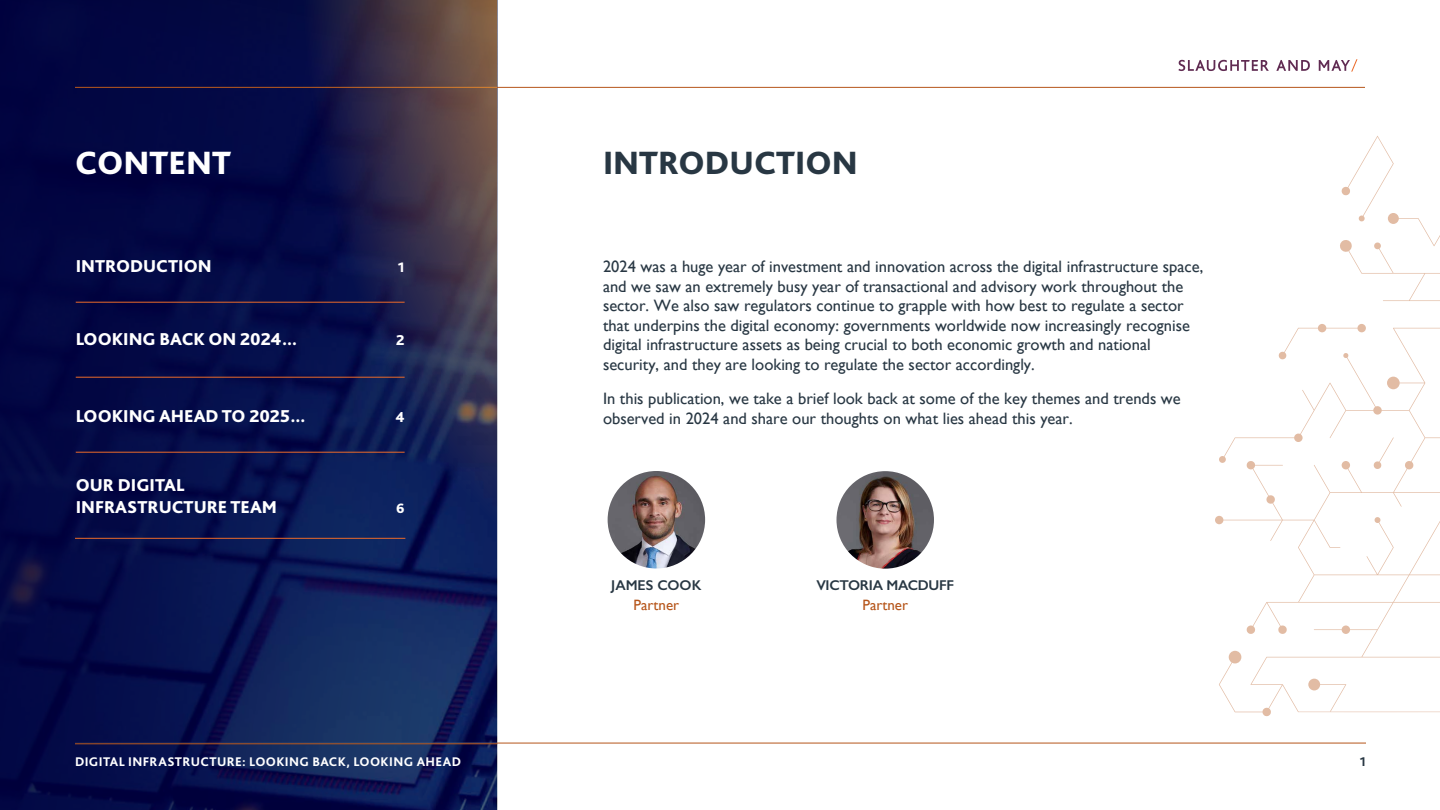
<style>
.page{position:relative;width:1440px;height:810px;background:#fff}
.page>*{position:absolute;margin:0;border:0;box-sizing:border-box;transform-origin:0 0}
.t1{font:800 33.75px "Bliss Pro";color:#283743}
.t2{font:800 33.75px "Bliss Pro";color:#fff}
.t3{font:800 18px/21.6px "Bliss Pro";color:#fff}
.t4{font:16.5px/19.5px "Gill Sans";color:#283743}
.t5{font:15px "Gill Sans";color:#b6561b}
.t6{font:800 15px "Bliss Pro";color:#fff}
.t7{font:600 14.25px "Gill Sans";letter-spacing:-.02em;color:#283743}
.t8{font:600 14.25px "Gill Sans";color:#283743}
.t9{font:800 14.25px "Bliss Pro";color:#fff}
.t10{font:800 13.12px "Bliss Pro";letter-spacing:.03em;color:#fff}
.t11{font:800 13.12px "Bliss Pro";color:#283743}
</style>
<div class="page">
<hr style="left:75px;top:743px;width:1291px;height:1px;background:#b6561b">
<hr style="left:75px;top:87px;width:1290px;height:1px;background:#b6561b">
<div style="left:0;top:0;width:49px;height:810px;background:#020642"></div>
<svg style="left:49px;top:0;width:448px;height:810px;background:#11174c"></svg>
<svg style="left:1215px;top:136px;width:225px;height:581px"></svg>
<img style="left:608px;top:471px;width:97px;height:97px;border-radius:49px">
<img style="left:836px;top:471px;width:98px;height:98px;border-radius:49px">
<hr style="left:76px;top:302px;width:329px;height:1px;background:#eb6a29">
<hr style="left:76px;top:377px;width:329px;height:1px;background:#eb6a29">
<hr style="left:76px;top:452px;width:329px;height:1px;background:#eb6a29">
<hr style="left:75px;top:538px;width:330px;height:1px;background:#eb6a29">
<svg style="left:1178px;top:60px;width:91px;height:11px"></svg>
<svg style="left:1276px;top:60px;width:34px;height:11px"></svg>
<svg style="left:1319px;top:59px;width:38px;height:13px"></svg>
<h1 class="t2" style="left:75px;top:142px;width:158px">CONTENT</h1>
<h1 class="t1" style="left:603px;top:142px;width:256px">INTRODUCTION</h1>
<p class="t3" style="left:76px;top:254px;width:137px">INTRODUCTION</p>
<p class="t9" style="left:398px;top:258px;width:8px">1</p>
<p class="t3" style="left:76px;top:328px;width:224px">LOOKING BACK ON 2024…</p>
<p class="t6" style="left:396px;top:331px;width:10px">2</p>
<p class="t3" style="left:76px;top:404px;width:232px">LOOKING AHEAD TO 2025…</p>
<p class="t6" style="left:395px;top:407px;width:11px">4</p>
<p class="t3" style="left:76px;top:474px;width:203px">OUR DIGITAL<br>INFRASTRUCTURE TEAM</p>
<p class="t9" style="left:396px;top:499px;width:10px">6</p>
<p class="t4" style="left:603px;top:257px;width:602px">2024 was a huge year of investment and innovation across the digital infrastructure space, and we saw an extremely busy year of transactional and advisory work throughout the sector. We also saw regulators continue to grapple with how best to regulate a sector that underpins the digital economy: governments worldwide now increasingly recognise digital infrastructure assets as being crucial to both economic growth and national security, and they are looking to regulate the sector accordingly.</p>
<p class="t4" style="left:603px;top:389px;width:579px">In this publication, we take a brief look back at some of the key themes and trends we observed in 2024 and share our thoughts on what lies ahead this year.</p>
<p class="t8" style="left:611px;top:577px;width:92px">JAMES COOK</p>
<p class="t5" style="left:634px;top:596px;width:47px">Partner</p>
<p class="t7" style="left:816px;top:577px;width:139px">VICTORIA MACDUFF</p>
<p class="t5" style="left:862px;top:596px;width:47px">Partner</p>
<p class="t10" style="left:75px;top:754px;width:388px">DIGITAL INFRASTRUCTURE: LOOKING BACK, LOOKING AHEAD</p>
<p class="t11" style="left:1360px;top:754px;width:8px">1</p>
</div>
